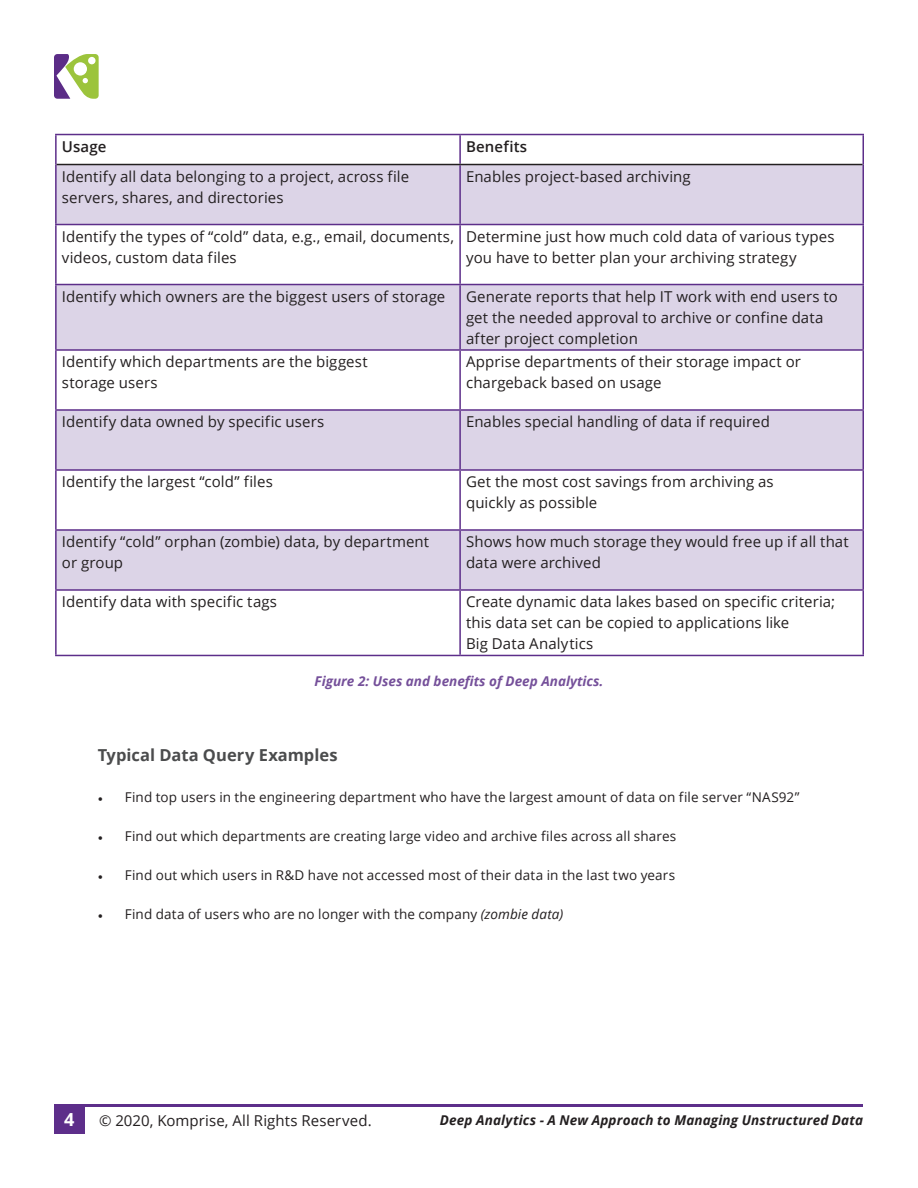
<style>
.page{position:relative;width:918px;height:1188px;background:#fff}
.page>*{position:absolute;margin:0;border:0;box-sizing:border-box;transform-origin:0 0}
.t1{font:700 18px "Open Sans";color:#fff}
.t2{font:700 16.5px "Open Sans";color:#4b4c4d}
.t3{font:15px/21px "Open Sans";letter-spacing:.005em;color:#231f20}
.t4{font:600 15px "Open Sans";letter-spacing:.01em;color:#231f20}
.t5{font:13.5px "Open Sans";letter-spacing:.01em;color:#231f20}
.t6{font:italic 700 13.5px "Open Sans";letter-spacing:.01em;color:#231f20}
.t7{font:italic 700 13.5px "Open Sans";color:#75509a}
.s1{font-family:"Minion Pro"}
.s2{font-style:italic}
</style>
<div class="page">
<div style="left:54px;top:1104px;width:31px;height:30px;background:#5d2e8a"></div>
<hr style="left:85px;top:1104px;width:778px;height:3px;background:#5d2e8a">
<svg style="left:54px;top:54px;width:45px;height:45px"></svg>
<div style="left:57px;top:165px;width:805px;height:59px;background:#dcd4e7"></div>
<svg style="left:57px;top:225px;width:805px;height:430px"></svg>
<hr style="left:55px;top:134px;width:405px;height:1px;background:#5d2e8a">
<hr style="left:55px;top:135px;width:2px;height:30px;background:#5d2e8a">
<hr style="left:460px;top:134px;width:404px;height:1px;background:#5d2e8a">
<hr style="left:459px;top:135px;width:2px;height:29px;background:#5d2e8a">
<hr style="left:862px;top:135px;width:2px;height:30px;background:#5d2e8a">
<hr style="left:55px;top:165px;width:2px;height:59px;background:#5d2e8a">
<hr style="left:459px;top:165px;width:2px;height:59px;background:#5d2e8a">
<hr style="left:862px;top:165px;width:2px;height:59px;background:#5d2e8a">
<hr style="left:55px;top:224px;width:405px;height:1px;background:#5d2e8a">
<hr style="left:55px;top:225px;width:2px;height:59px;background:#5d2e8a">
<hr style="left:460px;top:224px;width:404px;height:1px;background:#5d2e8a">
<hr style="left:459px;top:225px;width:2px;height:59px;background:#5d2e8a">
<hr style="left:862px;top:225px;width:2px;height:59px;background:#5d2e8a">
<hr style="left:55px;top:284px;width:405px;height:1px;background:#5d2e8a">
<hr style="left:55px;top:285px;width:2px;height:64px;background:#5d2e8a">
<hr style="left:460px;top:284px;width:404px;height:1px;background:#5d2e8a">
<hr style="left:459px;top:285px;width:2px;height:64px;background:#5d2e8a">
<hr style="left:862px;top:285px;width:2px;height:64px;background:#5d2e8a">
<hr style="left:55px;top:349px;width:405px;height:2px;background:#5d2e8a">
<hr style="left:55px;top:351px;width:2px;height:58px;background:#5d2e8a">
<hr style="left:460px;top:349px;width:404px;height:2px;background:#5d2e8a">
<hr style="left:459px;top:351px;width:2px;height:58px;background:#5d2e8a">
<hr style="left:862px;top:351px;width:2px;height:58px;background:#5d2e8a">
<hr style="left:55px;top:409px;width:405px;height:2px;background:#5d2e8a">
<hr style="left:55px;top:411px;width:2px;height:58px;background:#5d2e8a">
<hr style="left:460px;top:409px;width:404px;height:2px;background:#5d2e8a">
<hr style="left:459px;top:411px;width:2px;height:58px;background:#5d2e8a">
<hr style="left:862px;top:411px;width:2px;height:58px;background:#5d2e8a">
<hr style="left:55px;top:469px;width:405px;height:2px;background:#5d2e8a">
<hr style="left:55px;top:471px;width:2px;height:58px;background:#5d2e8a">
<hr style="left:460px;top:469px;width:404px;height:2px;background:#5d2e8a">
<hr style="left:459px;top:471px;width:2px;height:58px;background:#5d2e8a">
<hr style="left:862px;top:471px;width:2px;height:58px;background:#5d2e8a">
<hr style="left:55px;top:529px;width:405px;height:2px;background:#5d2e8a">
<hr style="left:55px;top:531px;width:2px;height:58px;background:#5d2e8a">
<hr style="left:460px;top:529px;width:404px;height:2px;background:#5d2e8a">
<hr style="left:459px;top:531px;width:2px;height:58px;background:#5d2e8a">
<hr style="left:862px;top:531px;width:2px;height:58px;background:#5d2e8a">
<hr style="left:55px;top:589px;width:405px;height:2px;background:#5d2e8a">
<hr style="left:55px;top:591px;width:2px;height:64px;background:#5d2e8a">
<hr style="left:460px;top:589px;width:404px;height:2px;background:#5d2e8a">
<hr style="left:459px;top:591px;width:2px;height:64px;background:#5d2e8a">
<hr style="left:862px;top:591px;width:2px;height:64px;background:#5d2e8a">
<hr style="left:55px;top:655px;width:405px;height:1px;background:#5d2e8a">
<hr style="left:460px;top:655px;width:404px;height:1px;background:#5d2e8a">
<hr style="left:57px;top:164px;width:403px;height:1px;background:#231f20">
<hr style="left:460px;top:164px;width:402px;height:1px;background:#231f20">
<p class="t4" style="left:62px;top:136px;width:46px">Usage</p>
<p class="t4" style="left:466px;top:136px;width:63px">Benefits</p>
<p class="t3" style="left:62px;top:166px;width:349px">Identify all data belonging to a project, across file servers, shares, and directories</p>
<p class="t3" style="left:466px;top:166px;width:226px">Enables project-based archiving</p>
<p class="t3" style="left:62px;top:226px;width:394px">Identify the types of “cold” data, e.g., email, documents, videos, custom data files</p>
<p class="t3" style="left:466px;top:226px;width:370px">Determine just how much cold data of various types you have to better plan your archiving strategy</p>
<p class="t3" style="left:62px;top:286px;width:385px">Identify which owners are the biggest users of storage</p>
<p class="t3" style="left:466px;top:286px;width:373px">Generate reports that help IT work with end users to get the needed approval to archive or confine data after project completion</p>
<p class="t3" style="left:62px;top:351px;width:307px">Identify which departments are the biggest storage users</p>
<p class="t3" style="left:466px;top:351px;width:336px">Apprise departments of their storage impact or chargeback based on usage</p>
<p class="t3" style="left:62px;top:411px;width:264px">Identify data owned by specific users</p>
<p class="t3" style="left:466px;top:411px;width:305px">Enables special handling of data if required</p>
<p class="t3" style="left:62px;top:471px;width:212px">Identify the largest “cold” files</p>
<p class="t3" style="left:466px;top:471px;width:309px">Get the most cost savings from archiving as quickly as possible</p>
<p class="t3" style="left:62px;top:531px;width:369px">Identify “cold” orphan (zombie) data, by department or group</p>
<p class="t3" style="left:466px;top:531px;width:384px">Shows how much storage they would free up if all that data were archived</p>
<p class="t3" style="left:62px;top:591px;width:217px">Identify data with specific tags</p>
<p class="t3" style="left:466px;top:591px;width:371px">Create dynamic data lakes based on specific criteria; this data set can be copied to applications like<br>Big Data Analytics</p>
<p class="t7" style="left:315px;top:671px;width:290px">Figure 2: Uses and benefits of Deep Analytics.</p>
<p class="t2" style="left:98px;top:744px;width:241px">Typical Data Query Examples</p>
<p class="t5" style="left:98px;top:788px;width:703px"><span class="s1">•</span> Find top users in the engineering department who have the largest amount of data on file server “NAS92”</p>
<p class="t5" style="left:98px;top:827px;width:580px"><span class="s1">•</span> Find out which departments are creating large video and archive files across all shares</p>
<p class="t5" style="left:98px;top:866px;width:579px"><span class="s1">•</span> Find out which users in R&amp;D have not accessed most of their data in the last two years</p>
<p class="t5" style="left:98px;top:905px;width:467px"><span class="s1">•</span> Find data of users who are no longer with the company <span class="s2">(zombie data)</span></p>
<p class="t1" style="left:64px;top:1107px;width:12px">4</p>
<p class="t3" style="left:99px;top:1110px;width:274px">© 2020, Komprise, All Rights Reserved.</p>
<p class="t6" style="left:440px;top:1110px;width:425px">Deep Analytics - A New Approach to Managing Unstructured Data</p>
</div>
